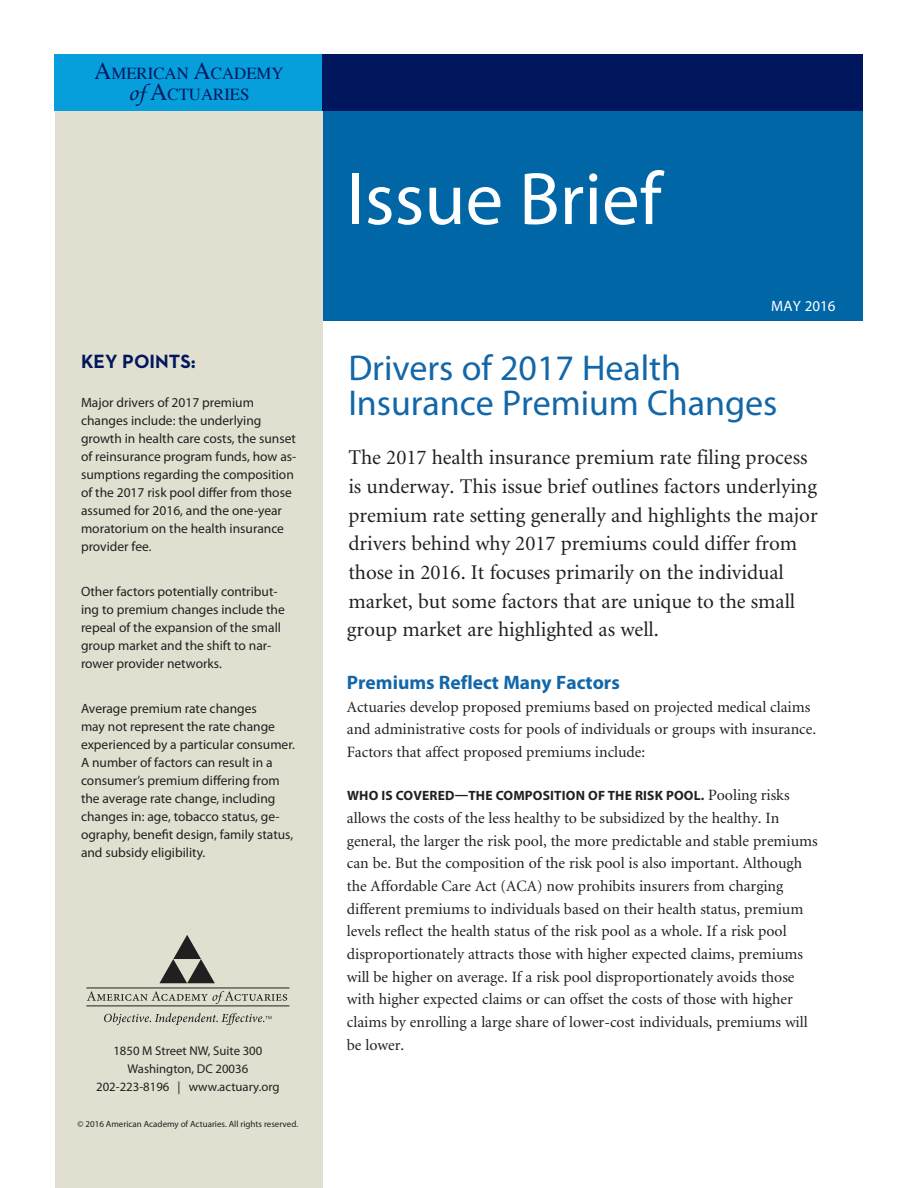
<style>
.page{position:relative;width:918px;height:1188px;background:#fff}
.page>*{position:absolute;margin:0;border:0;box-sizing:border-box;transform-origin:0 0}
.t1{font:75px "Myriad Pro";color:#fff}
.Main_head_new{font:36px/34.7px "Myriad Pro";color:#1367a8}
.opening_paragraph{font:21px/28.7px "Minion";color:#231f20}
.subhead{font:700 19.5px "Myriad Pro";color:#1367a8}
.subhead-2{font:700 19.5px "Neutraface 2 Text";color:#00175d}
.t2{font:16.8px/21px "Times";color:#00175d;text-align:center}
.text{font:15.75px/22.6px "Minion";color:#231f20}
.TOC_sub1{font:15px "Myriad Pro";color:#fff}
.Bullets_no_indent{font:13.5px/18px "Myriad Pro";color:#231f20}
.text-2{font:700 13.5px "Myriad Pro";letter-spacing:.015em;color:#231f20}
.t3{font:12.75px/18px "Myriad Pro";color:#231f20;text-align:center}
.t4{font:9px "Myriad Pro";color:#231f20}
.s1{font-size:24px}
.s2{font-family:"Zapf Chancery";font-weight:500;font-style:italic;font-size:24px}
.s3{font-family:"Minion";font-weight:400;font-size:15.75px}
</style>
<div class="page">
<div style="left:306px;top:101px;width:557px;height:219px;background:#0066a6"></div>
<div style="left:55px;top:107px;width:267px;height:1081px;background:#e1e0d0"></div>
<svg style="left:159px;top:935px;width:56px;height:48px"></svg>
<svg style="left:87px;top:991px;width:200px;height:13px"></svg>
<hr style="left:86px;top:988px;width:203px;height:1px;background:#231f20">
<hr style="left:86px;top:1006px;width:203px;height:1px;background:#231f20">
<svg style="left:104px;top:1013px;width:168px;height:12px"></svg>
<div style="left:55px;top:54px;width:268px;height:57px;background:#069edb"></div>
<div style="left:322px;top:54px;width:541px;height:57px;background:#00175d"></div>
<p class="t2" style="left:94px;top:62px;width:191px"><span class="s1">A</span>MERICAN <span class="s1">A</span>CADEMY <span class="s2">of</span> <span class="s1">A</span>CTUARIES</p>
<p class="subhead-2" style="left:81px;top:349px;width:116px">KEY POINTS:</p>
<p class="Bullets_no_indent" style="left:81px;top:393px;width:217px">Major drivers of 2017 premium changes include: the underlying growth in health care costs, the sunset of reinsurance program funds, how as&shy;sumptions regarding the composition of the 2017 risk pool differ from those assumed for 2016, and the one-year moratorium on the health insurance provider fee.</p>
<p class="Bullets_no_indent" style="left:81px;top:582px;width:205px">Other factors potentially contribut&shy;ing to premium changes include the repeal of the expansion of the small group market and the shift to nar&shy;rower provider networks.</p>
<p class="Bullets_no_indent" style="left:81px;top:699px;width:215px">Average premium rate changes<br>may not represent the rate change experienced by a particular consumer.<br>A number of factors can result in a consumer’s premium differing from the average rate change, including changes in: age, tobacco status, ge&shy;ography, benefit design, family status, and subsidy eligibility.</p>
<p class="t3" style="left:96px;top:1042px;width:185px">1850 M Street NW, Suite 300<br>Washington, DC 20036<br>202-223-8196 | www.actuary.org</p>
<p class="t4" style="left:78px;top:1119px;width:222px">© 2016 American Academy of Actuaries. All rights reserved.</p>
<p class="t1" style="left:347px;top:153px;width:316px">Issue Brief</p>
<p class="TOC_sub1" style="left:771px;top:297px;width:66px">MAY 2016</p>
<p class="Main_head_new" style="left:348px;top:350px;width:430px">Drivers of 2017 Health<br>Insurance Premium Changes</p>
<p class="opening_paragraph" style="left:347px;top:444px;width:472px">The 2017 health insurance premium rate filing process is underway. This issue brief outlines factors underlying premium rate setting generally and highlights the major drivers behind why 2017 premiums could differ from those in 2016. It focuses primarily on the individual market, but some factors that are unique to the small group market are highlighted as well.</p>
<p class="subhead" style="left:347px;top:670px;width:274px">Premiums Reflect Many Factors</p>
<p class="text" style="left:347px;top:696px;width:471px">Actuaries develop proposed premiums based on projected medical claims and administrative costs for pools of individuals or groups with insurance.<br>Factors that affect proposed premiums include:</p>
<p class="text-2" style="left:347px;top:787px;width:444px">WHO IS COVERED—THE COMPOSITION OF THE RISK POOL. <span class="s3">Pooling risks</span></p>
<p class="text" style="left:347px;top:807px;width:472px">allows the costs of the less healthy to be subsidized by the healthy. In general, the larger the risk pool, the more predictable and stable premiums can be. But the composition of the risk pool is also important. Although the Affordable Care Act (ACA) now prohibits insurers from charging different premiums to individuals based on their health status, premium levels reflect the health status of the risk pool as a whole. If a risk pool disproportionately attracts those with higher expected claims, premiums will be higher on average. If a risk pool disproportionately avoids those with higher expected claims or can offset the costs of those with higher claims by enrolling a large share of lower-cost individuals, premiums will be lower.</p>
</div>
